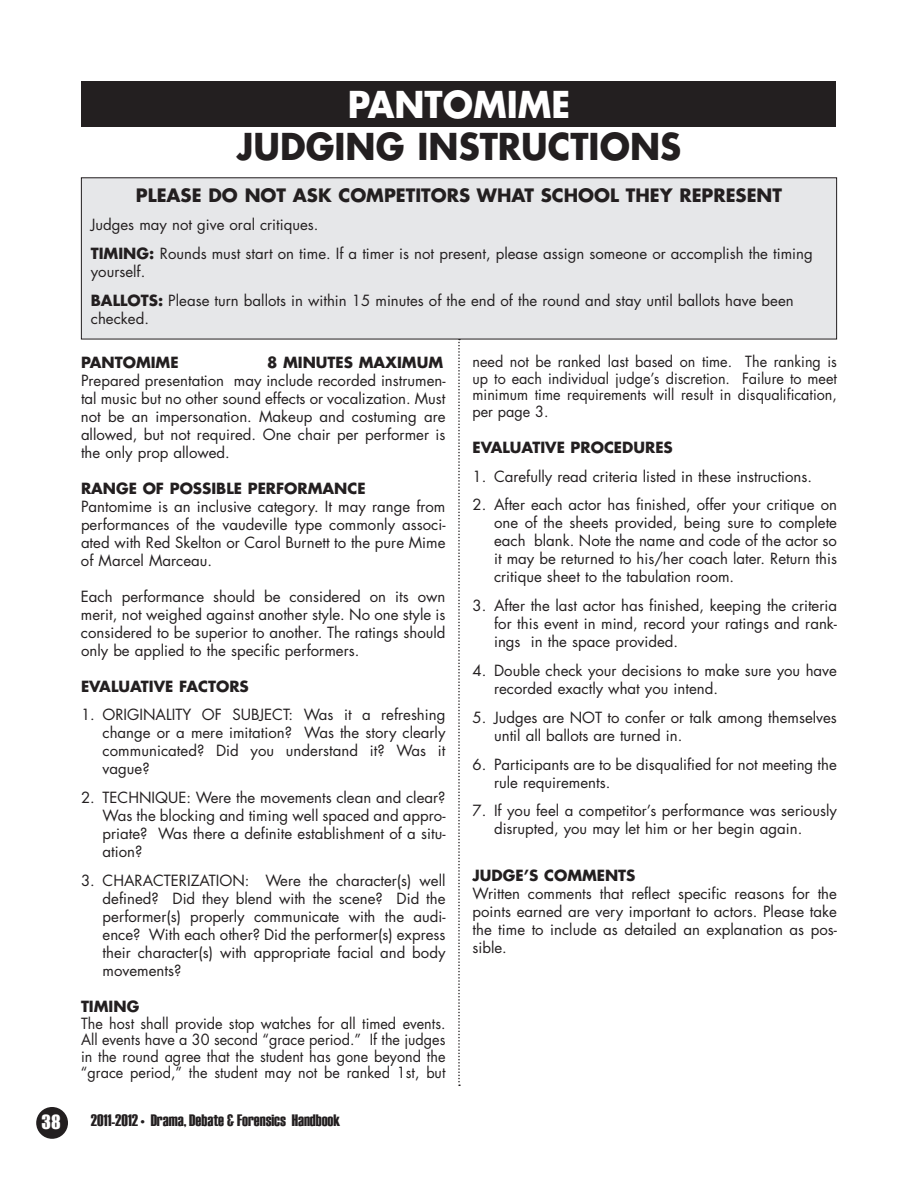
<style>
.page{position:relative;width:918px;height:1188px;background:#fff}
.page>*{position:absolute;margin:0;border:0;box-sizing:border-box;transform-origin:0 0}
.t1{font:700 36px "Futura";color:#231f20;scale:.95 1}
.t2{font:700 36px "Futura";color:#fff;scale:.95 1}
.t3{font:700 18px "Futura";color:#231f20}
.t4{font:18px "Impact";color:#fff}
.t5{font:16.5px "Haettenschweiler";color:#231f20}
.t6{font:15px/18px "Futura";color:#231f20;text-align:justify}
.t7{font:15px/16.5px "Futura";color:#231f20;scale:.96 1}
.t8{font:700 15px "Futura";color:#231f20}
.s1{font-weight:700}
</style>
<div class="page">
<div style="left:36px;top:1107px;width:32px;height:32px;background:#231f20;border-radius:50%"></div>
<svg style="left:458px;top:339px;width:2px;height:747px"></svg>
<div style="left:81px;top:178px;width:756px;height:161px;background:#e6e7e9"></div>
<div style="left:81px;top:177px;width:756px;height:162px;border:1px solid #231f20"></div>
<div style="left:82px;top:81px;width:754px;height:45px;background:#231f20"></div>
<h1 class="t2" style="left:348px;top:80px;width:236px">PANTOMIME</h1>
<h1 class="t1" style="left:237px;top:122px;width:469px">JUDGING INSTRUCTIONS</h1>
<p class="t3" style="left:136px;top:182px;width:648px">PLEASE DO NOT ASK COMPETITORS WHAT SCHOOL THEY REPRESENT</p>
<p class="t6" style="left:91px;top:216px;width:226px">Judges may not give oral critiques.</p>
<p class="t8" style="left:91px;top:243px;width:19px">Timing</p>
<p class="t6" style="left:149px;top:244px;width:665px"><span class="s1">:</span> Rounds must start on time. If a timer is not present, please assign someone or accomplish the timing</p>
<p class="t6" style="left:91px;top:257px;width:704px;line-height:28.8px">yourself.<br><span class="s1">BALLOTS:</span> Please turn ballots in within 15 minutes of the end of the round and stay until ballots have been</p>
<p class="t6" style="left:91px;top:309px;width:57px">checked.</p>
<p class="t8" style="left:81px;top:352px;width:99px">PANTOMIME</p>
<p class="t8" style="left:267px;top:352px;width:177px">8 MINUTES MAXIMUM</p>
<p class="t6" style="left:81px;top:371px;width:366px">Prepared presentation may include recorded instrumen&shy;tal music but no other sound effects or vocalization. Must not be an impersonation. Makeup and costuming are allowed, but not required. One chair per performer is the only prop allowed.</p>
<p class="t8" style="left:81px;top:478px;width:286px">RANGE OF POSSIBLE PERFORMANCE</p>
<p class="t6" style="left:81px;top:497px;width:366px">Pantomime is an inclusive category. It may range from performances of the vaudeville type commonly associ&shy;ated with Red Skelton or Carol Burnett to the pure Mime of Marcel Marceau.</p>
<p class="t6" style="left:81px;top:587px;width:366px">Each performance should be considered on its own merit, not weighed against another style. No one style is considered to be superior to another. The ratings should only be applied to the specific performers.</p>
<p class="t8" style="left:81px;top:676px;width:169px">EVALUATIVE FACTORS</p>
<p class="t6" style="left:103px;top:706px;width:344px;text-indent:-22px">1. ORIGINALITY OF SUBJECT: Was it a refreshing change or a mere imitation? Was the story clearly communicated? Did you understand it? Was it vague?</p>
<p class="t6" style="left:103px;top:789px;width:344px;text-indent:-22px">2. TECHNIQUE: Were the movements clean and clear?<br>Was the blocking and timing well spaced and appro&shy;priate? Was there a definite establishment of a situ&shy;ation?</p>
<p class="t6" style="left:103px;top:871px;width:344px;text-indent:-22px">3. CHARACTERIZATION: Were the character(s) well defined? Did they blend with the scene? Did the performer(s) properly communicate with the audi&shy;ence? With each other? Did the performer(s) express their character(s) with appropriate facial and body movements?</p>
<p class="t8" style="left:81px;top:996px;width:60px">TIMING</p>
<p class="t7" style="left:81px;top:1015px;width:381px">The host shall provide stop watches for all timed events.<br>All events have a 30 second “grace period. ” If the judges in the round agree that the student has gone beyond the “grace period,” the student may not be ranked 1st, but</p>
<p class="t4" style="left:42px;top:1111px;width:11px">38</p>
<p class="t5" style="left:91px;top:1111px;width:251px">2011-2012 • Drama, Debate &amp; Forensics Handbook</p>
<p class="t7" style="left:472px;top:353px;width:381px;text-align:justify">need not be ranked last based on time. The ranking is up to each individual judge’s discretion. Failure to meet minimum time requirements will result in disqualification, per page 3.</p>
<p class="t8" style="left:472px;top:437px;width:202px">EVALUATIVE PROCEDURES</p>
<p class="t6" style="left:472px;top:467px;width:338px">1. Carefully read criteria listed in these instructions.</p>
<p class="t6" style="left:494px;top:496px;width:344px;text-indent:-22px">2. After each actor has finished, offer your critique on one of the sheets provided, being sure to complete each blank. Note the name and code of the actor so it may be returned to his/her coach later. Return this critique sheet to the tabulation room.</p>
<p class="t6" style="left:494px;top:597px;width:344px;text-indent:-22px">3. After the last actor has finished, keeping the criteria for this event in mind, record your ratings and rank&shy;ings in the space provided.</p>
<p class="t6" style="left:494px;top:661px;width:344px;text-indent:-22px">4. Double check your decisions to make sure you have recorded exactly what you intend.</p>
<p class="t6" style="left:494px;top:708px;width:344px;text-indent:-22px">5. Judges are NOT to confer or talk among themselves until all ballots are turned in.</p>
<p class="t6" style="left:494px;top:755px;width:344px;text-indent:-22px">6. Participants are to be disqualified for not meeting the rule requirements.</p>
<p class="t6" style="left:494px;top:802px;width:344px;text-indent:-22px">7. If you feel a competitor’s performance was seriously disrupted, you may let him or her begin again.</p>
<p class="t8" style="left:472px;top:865px;width:165px">JUDGE’S COMMENTS</p>
<p class="t6" style="left:472px;top:885px;width:366px">Written comments that reflect specific reasons for the points earned are very important to actors. Please take the time to include as detailed an explanation as pos&shy;sible.</p>
</div>
